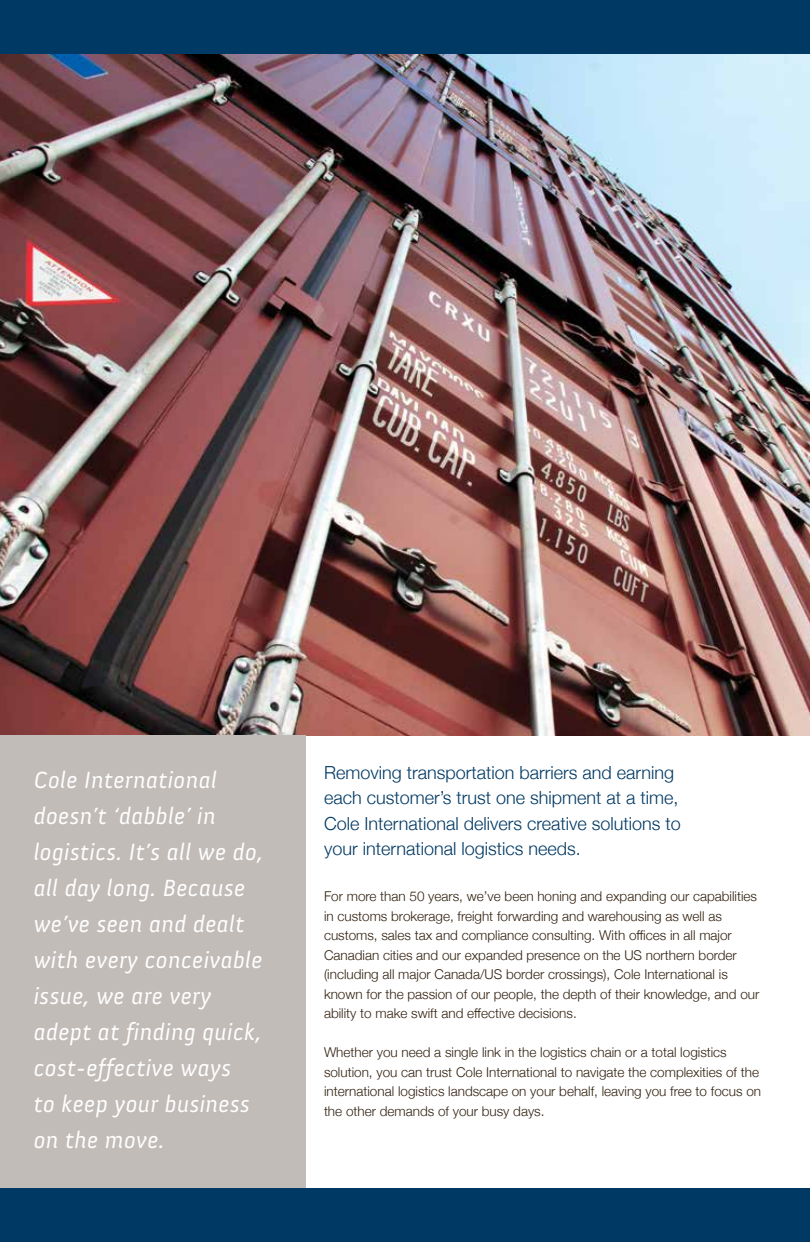
<style>
.page{position:relative;width:810px;height:1242px;background:#fff}
.page>*{position:absolute;margin:0;border:0;box-sizing:border-box;transform-origin:0 0}
.t1{font:italic 24px/36px "Anivers";letter-spacing:.02em;color:#fff}
.t2{font:300 18px/25.5px "Helvetica Neue";color:#003963}
.t3{font:300 13.5px/19.5px "Helvetica Neue";color:#322110}
</style>
<div class="page">
<img style="left:0;top:54px;width:810px;height:682px">
<div style="left:0;top:736px;width:306px;height:452px;background:#c2bcb9"></div>
<div style="left:0;top:1188px;width:810px;height:54px;background:#003963"></div>
<div style="left:0;top:0;width:810px;height:54px;background:#003963"></div>
<h1 class="t1" style="left:34px;top:762px;width:231px">Cole International doesn’t ‘dabble’ in logistics. It’s all we do, all day long. Because we’ve seen and dealt with every conceivable issue, we are very adept at finding quick, cost-effective ways<br>to keep your business on the move.</h1>
<h2 class="t2" style="left:324px;top:759px;width:358px">Removing transportation barriers and earning each customer’s trust one shipment at a time, Cole International delivers creative solutions to your international logistics needs.</h2>
<p class="t3" style="left:324px;top:886px;width:437px">For more than 50 years, we’ve been honing and expanding our capabilities in customs brokerage, freight forwarding and warehousing as well as customs, sales tax and compliance consulting. With offices in all major Canadian cities and our expanded presence on the US northern border (including all major Canada/US border crossings), Cole International is known for the passion of our people, the depth of their knowledge, and our ability to make swift and effective decisions.</p>
<p class="t3" style="left:324px;top:1042px;width:439px">Whether you need a single link in the logistics chain or a total logistics solution, you can trust Cole International to navigate the complexities of the international logistics landscape on your behalf, leaving you free to focus on the other demands of your busy days.</p>
</div>
